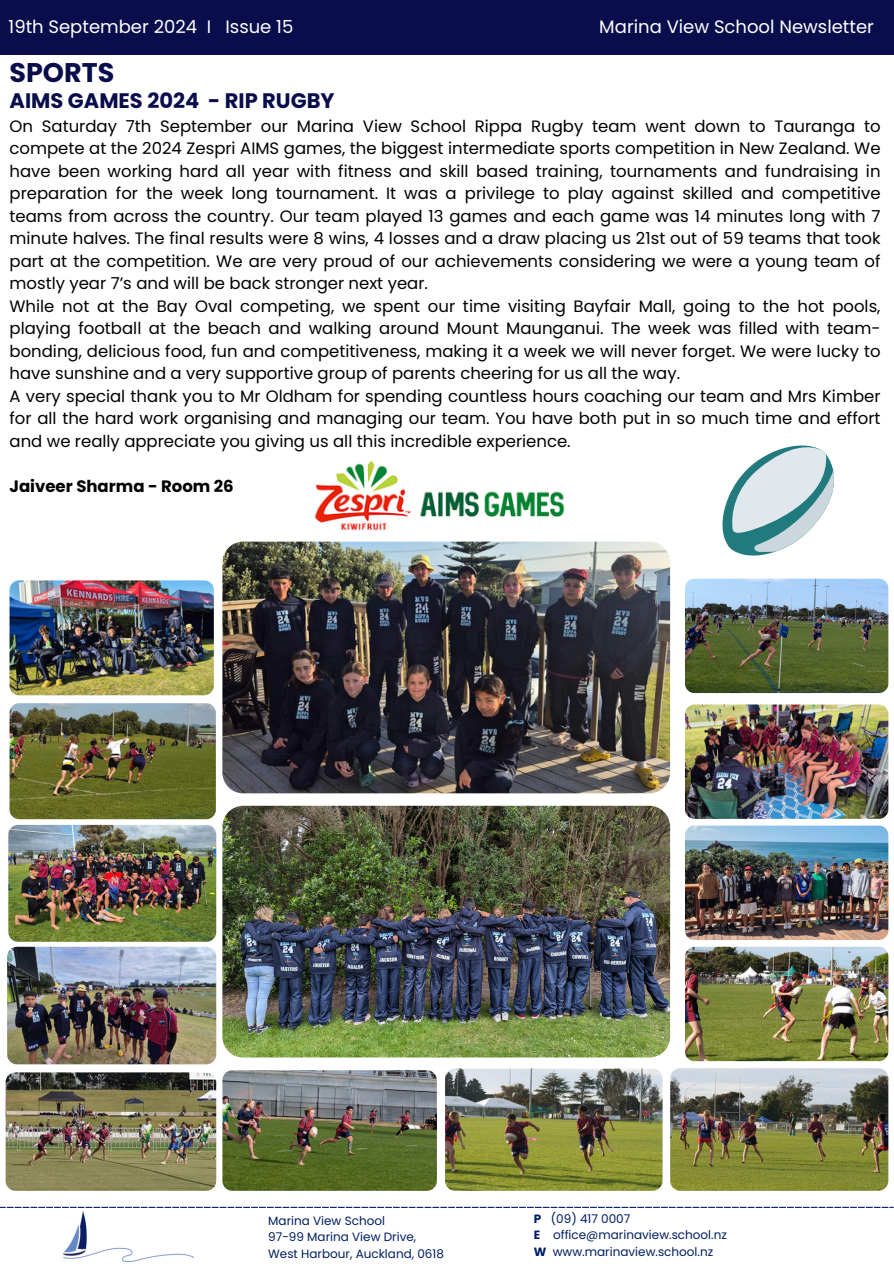
<style>
.page{position:relative;width:894px;height:1264px;background:#fff}
.page>*{position:absolute;margin:0;border:0;box-sizing:border-box;transform-origin:0 0}
.t1{font:700 27px "Poppins";color:#090d4b}
.t2{font:700 21px "Poppins";color:#090d4b}
.t3{font:18px "Poppins";color:#fff}
.t4{font:16.5px/22.5px "Poppins";color:#000}
.t5{font:700 16.5px "Poppins";color:#000}
.t6{font:12px "Poppins";color:#001e62}
.s1{font-weight:700}
</style>
<div class="page">
<div style="left:0;top:0;width:893px;height:55px;background:#090d4b"></div>
<img style="left:52px;top:1207px;width:152px;height:56px">
<svg style="left:0;top:1206px;width:893px;height:1px"></svg>
<img style="left:670px;top:1068px;width:218px;height:122px;border-radius:10px">
<img style="left:314px;top:461px;width:251px;height:70px">
<img style="left:222px;top:541px;width:448px;height:252px;border-radius:21px">
<img style="left:222px;top:805px;width:448px;height:252px;border-radius:21px">
<img style="left:684px;top:704px;width:204px;height:114px;border-radius:9px">
<img style="left:684px;top:825px;width:204px;height:115px;border-radius:9px">
<img style="left:684px;top:578px;width:204px;height:115px;border-radius:9px">
<img style="left:6px;top:1072px;width:210px;height:118px;border-radius:10px">
<img style="left:445px;top:1068px;width:217px;height:122px;border-radius:10px">
<img style="left:684px;top:946px;width:204px;height:115px;border-radius:9px">
<svg style="left:722px;top:445px;width:113px;height:111px"></svg>
<img style="left:10px;top:580px;width:204px;height:115px;border-radius:10px">
<img style="left:10px;top:703px;width:206px;height:116px;border-radius:10px">
<img style="left:7px;top:946px;width:209px;height:118px;border-radius:10px">
<img style="left:222px;top:1070px;width:215px;height:120px;border-radius:10px">
<img style="left:8px;top:824px;width:208px;height:117px;border-radius:10px">
<p class="t3" style="left:9px;top:15px;width:286px">19th September 2024 I Issue 15</p>
<p class="t3" style="left:599px;top:15px;width:276px">Marina View School Newsletter</p>
<p class="t1" style="left:10px;top:54px;width:106px">SPORTS</p>
<p class="t2" style="left:10px;top:86px;width:326px">AIMS GAMES 2024 - RIP RUGBY</p>
<p class="t4" style="left:10px;top:115px;width:872px">On Saturday 7th September our Marina View School Rippa Rugby team went down to Tauranga to compete at the 2024 Zespri AIMS games, the biggest intermediate sports competition in New Zealand. We have been working hard all year with fitness and skill based training, tournaments and fundraising in preparation for the week long tournament. It was a privilege to play against skilled and competitive teams from across the country. Our team played 13 games and each game was 14 minutes long with 7 minute halves. The final results were 8 wins, 4 losses and a draw placing us 21st out of 59 teams that took part at the competition. We are very proud of our achievements considering we were a young team of mostly year 7’s and will be back stronger next year.<br>While not at the Bay Oval competing, we spent our time visiting Bayfair Mall, going to the hot pools, playing football at the beach and walking around Mount Maunganui. The week was filled with team&shy;bonding, delicious food, fun and competitiveness, making it a week we will never forget. We were lucky to have sunshine and a very supportive group of parents cheering for us all the way.<br>A very special thank you to Mr Oldham for spending countless hours coaching our team and Mrs Kimber for all the hard work organising and managing our team. You have both put in so much time and effort and we really appreciate you giving us all this incredible experience.</p>
<p class="t5" style="left:10px;top:474px;width:226px">Jaiveer Sharma - Room 26</p>
<h4 class="t6" style="left:268px;top:1211px;width:118px">Marina View School</h4>
<h1 class="t6" style="left:268px;top:1227px;width:149px">97-99 Marina View Drive,</h1>
<h2 class="t6" style="left:268px;top:1244px;width:177px">West Harbour, Auckland, 0618</h2>
<h4 class="t6" style="left:533px;top:1210px;width:98px"><span class="s1">P</span> (09) 417 0007</h4>
<h3 class="t6" style="left:533px;top:1226px;width:195px"><span class="s1">E</span> office@marinaview.school.nz</h3>
<p class="t6" style="left:533px;top:1243px;width:181px"><span class="s1">W</span> www.marinaview.school.nz</p>
</div>
